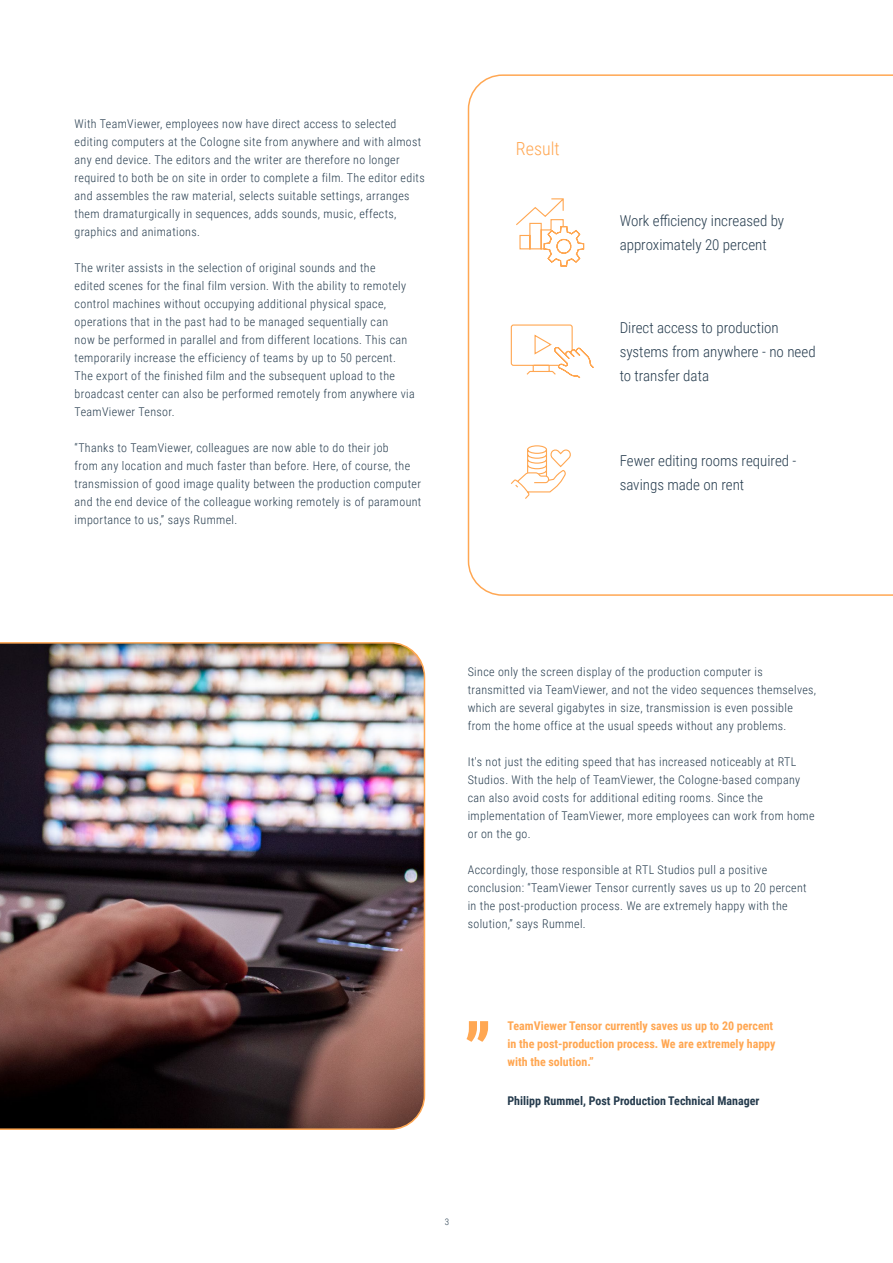
<style>
.page{position:relative;width:893px;height:1263px;background:#fff}
.page>*{position:absolute;margin:0;border:0;box-sizing:border-box;transform-origin:0 0}
.t1{font:700 72px "Roboto Condensed";color:#ffa752}
.t2{font:300 18px "Roboto Condensed";color:#ffa752}
.t3{font:300 15px/24px "Roboto Condensed";color:#253b4d}
.t4{font:300 12px/18px "Roboto Condensed";letter-spacing:.03em;color:#253b4d}
.t5{font:700 12px/18px "Roboto Condensed";color:#ffa752}
.t6{font:700 12px "Roboto Condensed";color:#253b4d}
.t7{font:300 9px "Roboto Condensed";color:#253b4d}
</style>
<div class="page">
<svg style="left:468px;top:74px;width:425px;height:522px"></svg>
<svg style="left:515px;top:198px;width:70px;height:69px"></svg>
<svg style="left:510px;top:324px;width:85px;height:69px"></svg>
<svg style="left:510px;top:445px;width:62px;height:55px"></svg>
<img style="left:0;top:642px;width:425px;height:488px">
<p class="t4" style="left:75px;top:114px;width:352px">With TeamViewer, employees now have direct access to selected editing computers at the Cologne site from anywhere and with almost any end device. The editors and the writer are therefore no longer required to both be on site in order to complete a film. The editor edits and assembles the raw material, selects suitable settings, arranges them dramaturgically in sequences, adds sounds, music, effects, graphics and animations.</p>
<p class="t4" style="left:75px;top:258px;width:342px">The writer assists in the selection of original sounds and the<br>edited scenes for the final film version. With the ability to remotely control machines without occupying additional physical space, operations that in the past had to be managed sequentially can<br>now be performed in parallel and from different locations. This can temporarily increase the efficiency of teams by up to 50 percent.<br>The export of the finished film and the subsequent upload to the broadcast center can also be performed remotely from anywhere via TeamViewer Tensor.</p>
<p class="t4" style="left:75px;top:438px;width:348px">“Thanks to TeamViewer, colleagues are now able to do their job<br>from any location and much faster than before. Here, of course, the transmission of good image quality between the production computer and the end device of the colleague working remotely is of paramount importance to us,” says Rummel.</p>
<h2 class="t2" style="left:516px;top:136px;width:45px">Result</h2>
<p class="t3" style="left:620px;top:208px;width:166px">Work efficiency increased by approximately 20 percent</p>
<p class="t3" style="left:620px;top:315px;width:197px">Direct access to production systems from anywhere - no need to transfer data</p>
<p class="t3" style="left:620px;top:448px;width:178px">Fewer editing rooms required - savings made on rent</p>
<p class="t4" style="left:468px;top:662px;width:350px">Since only the screen display of the production computer is transmitted via TeamViewer, and not the video sequences themselves, which are several gigabytes in size, transmission is even possible from the home office at the usual speeds without any problems.</p>
<p class="t4" style="left:468px;top:752px;width:348px">It's not just the editing speed that has increased noticeably at RTL Studios. With the help of TeamViewer, the Cologne-based company can also avoid costs for additional editing rooms. Since the implementation of TeamViewer, more employees can work from home or on the go.</p>
<p class="t4" style="left:468px;top:860px;width:340px">Accordingly, those responsible at RTL Studios pull a positive conclusion: “TeamViewer Tensor currently saves us up to 20 percent in the post-production process. We are extremely happy with the solution,” says Rummel.</p>
<h1 class="t1" style="left:464px;top:954px;width:29px">„</h1>
<p class="t5" style="left:507px;top:1017px;width:270px">TeamViewer Tensor currently saves us up to 20 percent in the post-production process. We are extremely happy with the solution.”</p>
<p class="t6" style="left:507px;top:1092px;width:253px">Philipp Rummel, Post Production Technical Manager</p>
<p class="t7" style="left:445px;top:1216px;width:6px">3</p>
</div>
